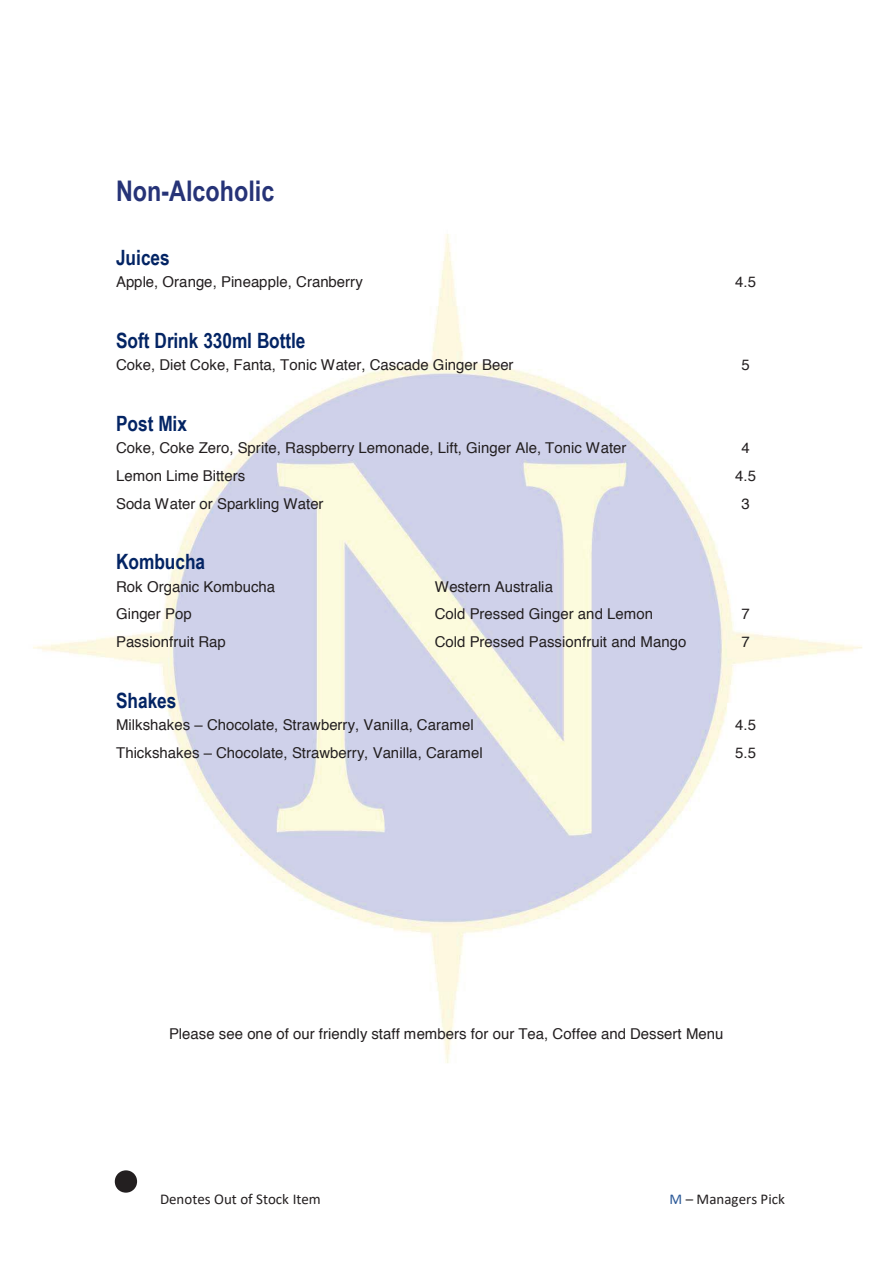
<style>
.page{position:relative;width:893px;height:1263px;background:#fff}
.page>*{position:absolute;margin:0;border:0;box-sizing:border-box;transform-origin:0 0}
.t1{font:700 28.5px "Arial Narrow";color:#263377}
.t2{font:700 21px "Arial Narrow";color:#032464}
.t3{font:15px "Helvetica";color:#231f20}
.t4{font:15px "Calibri";color:#231f20}
.s1{font-family:"Arial"}
.s2{font-size:72px}
.s3{color:#2b5998}
</style>
<div class="page">
<img style="left:33px;top:234px;width:829px;height:829px">
<h1 class="t1" style="left:116px;top:180px;width:160px">Non-Alcoholic</h1>
<h2 class="t2" style="left:116px;top:250px;width:55px">Juices</h2>
<p class="t3" style="left:116px;top:276px;width:248px">Apple, Orange, Pineapple, Cranberry</p>
<p class="t3" style="left:735px;top:276px;width:22px">4.5</p>
<h2 class="t2" style="left:116px;top:333px;width:191px">Soft Drink 330ml Bottle</h2>
<p class="t3" style="left:116px;top:359px;width:399px">Coke, Diet Coke, Fanta, Tonic Water, Cascade Ginger Beer</p>
<p class="t3" style="left:742px;top:359px;width:10px">5</p>
<h2 class="t2" style="left:116px;top:416px;width:72px">Post Mix</h2>
<p class="t3" style="left:116px;top:442px;width:512px">Coke, Coke Zero, Sprite, Raspberry Lemonade, Lift, Ginger Ale, Tonic Water</p>
<p class="t3" style="left:742px;top:442px;width:10px">4</p>
<p class="t3" style="left:116px;top:470px;width:131px">Lemon Lime Bitters</p>
<p class="t3" style="left:735px;top:470px;width:22px">4.5</p>
<p class="t3" style="left:116px;top:498px;width:209px">Soda Water or Sparkling Water</p>
<p class="t3" style="left:742px;top:498px;width:10px">3</p>
<h2 class="t2" style="left:116px;top:554px;width:91px">Kombucha</h2>
<p class="t3" style="left:116px;top:580px;width:161px">Rok Organic Kombucha</p>
<p class="t3" style="left:435px;top:580px;width:120px">Western Australia</p>
<p class="t3" style="left:116px;top:608px;width:77px">Ginger Pop</p>
<p class="t3" style="left:435px;top:608px;width:220px">Cold Pressed Ginger and Lemon</p>
<p class="t3" style="left:742px;top:608px;width:10px">7</p>
<p class="t3" style="left:116px;top:636px;width:111px">Passionfruit Rap</p>
<p class="t3" style="left:435px;top:636px;width:253px">Cold Pressed Passionfruit and Mango</p>
<p class="t3" style="left:742px;top:636px;width:10px">7</p>
<h2 class="t2" style="left:116px;top:693px;width:62px">Shakes</h2>
<p class="t3" style="left:116px;top:719px;width:359px">Milkshakes <span class="s1">–</span> Chocolate, Strawberry, Vanilla, Caramel</p>
<p class="t3" style="left:735px;top:719px;width:22px">4.5</p>
<p class="t3" style="left:116px;top:746px;width:368px">Thickshakes <span class="s1">–</span> Chocolate, Strawberry, Vanilla, Caramel</p>
<p class="t3" style="left:735px;top:746px;width:22px">5.5</p>
<p class="t3" style="left:169px;top:1028px;width:556px">Please see one of our friendly staff members for our Tea, Coffee and Dessert Menu</p>
<p class="t4" style="left:108px;top:1189px;width:214px"><span class="s2">•</span> Denotes Out of Stock Item</p>
<p class="t4" style="left:670px;top:1189px;width:117px"><span class="s3">M</span> – Managers Pick</p>
</div>
